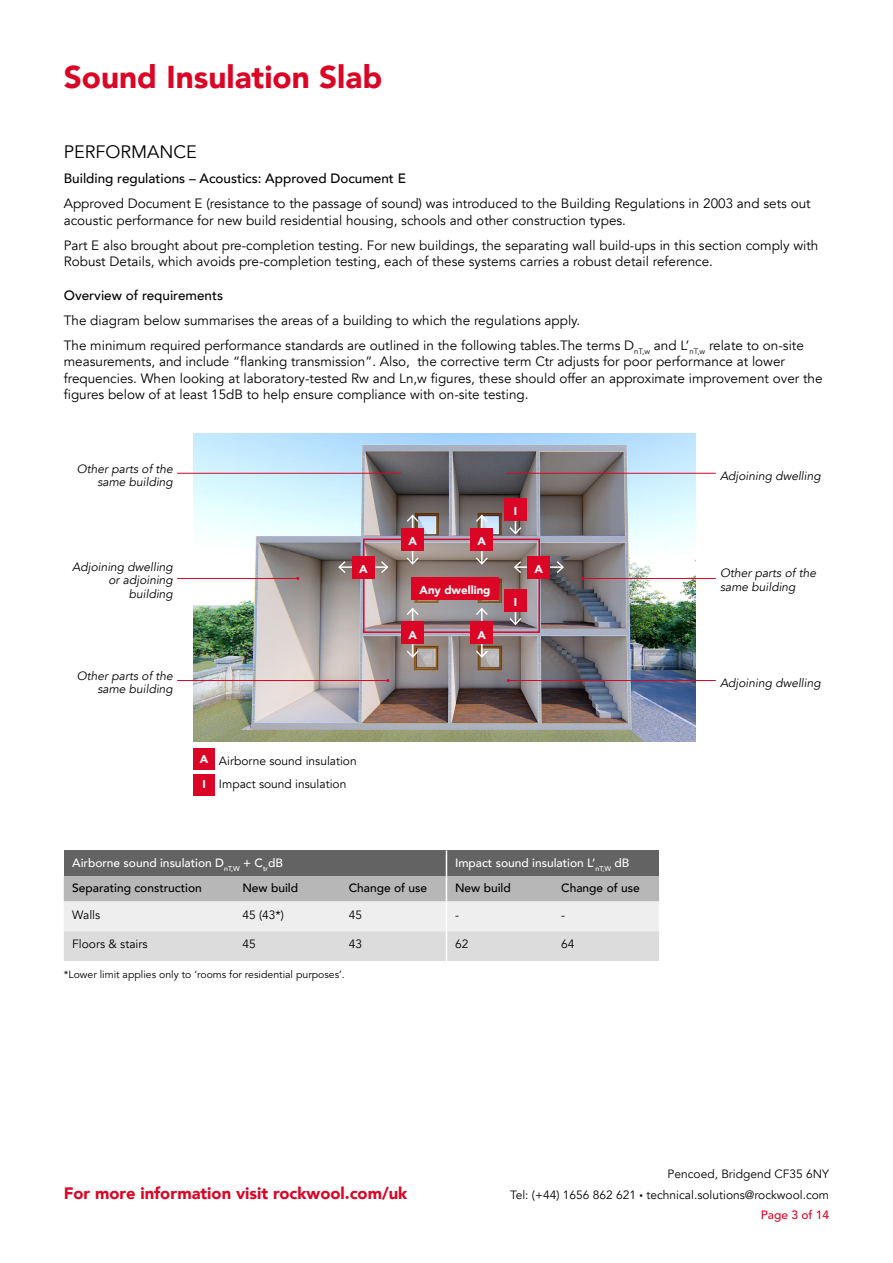
<style>
.page{position:relative;width:893px;height:1263px;background:#fff}
.page>*{position:absolute;margin:0;border:0;box-sizing:border-box;transform-origin:0 0}
.t1{font:900 31.5px "Avenir";color:#db0626}
.t2{font:18px "Avenir";color:#000}
.t3{font:900 16.5px "Avenir";color:#db0626}
.t4{font:13.5px/16.5px "Avenir";color:#000}
.t5{font:500 13.5px "Avenir";color:#000}
.t6{font:12px/23.5px "Avenir";color:#000}
.t7{font:italic 12px/13.5px "Avenir";color:#000;text-align:right}
.t8{font:500 12px/25.5px "Avenir";color:#fff}
.t9{font:500 12px "Avenir";color:#000}
.t10{font:500 12px "Avenir LT Std";color:#db0626}
.t11{font:900 11.55px "Avenir";color:#fff}
.t12{font:10.5px "Avenir LT Std";color:#000}
.s1{color:#000}
.s2{font-size:7.05px}
</style>
<div class="page">
<img style="left:193px;top:434px;width:502px;height:307px">
<div style="left:363px;top:539px;width:177px;height:94px;border:2px solid #db0626"></div>
<hr style="left:507px;top:473px;width:209px;height:1px;background:#db0626">
<hr style="left:177px;top:473px;width:224px;height:1px;background:#db0626">
<hr style="left:582px;top:578px;width:134px;height:1px;background:#db0626">
<hr style="left:177px;top:578px;width:121px;height:1px;background:#db0626">
<hr style="left:508px;top:680px;width:208px;height:1px;background:#db0626">
<hr style="left:177px;top:680px;width:211px;height:1px;background:#db0626">
<hr style="left:412px;top:516px;width:1px;height:48px;background:#fff">
<svg style="left:405px;top:514px;width:15px;height:9px"></svg>
<svg style="left:405px;top:556px;width:15px;height:10px"></svg>
<div style="left:401px;top:528px;width:23px;height:23px;background:#db0626"></div>
<hr style="left:412px;top:609px;width:1px;height:48px;background:#fff">
<svg style="left:405px;top:607px;width:15px;height:9px"></svg>
<svg style="left:405px;top:649px;width:15px;height:10px"></svg>
<div style="left:401px;top:622px;width:23px;height:22px;background:#db0626"></div>
<hr style="left:339px;top:566px;width:48px;height:2px;background:#fff">
<svg style="left:380px;top:560px;width:9px;height:14px"></svg>
<svg style="left:337px;top:560px;width:10px;height:14px"></svg>
<div style="left:352px;top:556px;width:22px;height:22px;background:#db0626"></div>
<div style="left:411px;top:577px;width:88px;height:23px;background:#db0626"></div>
<hr style="left:515px;top:566px;width:48px;height:2px;background:#fff">
<svg style="left:555px;top:560px;width:10px;height:14px"></svg>
<svg style="left:513px;top:560px;width:10px;height:14px"></svg>
<div style="left:528px;top:556px;width:22px;height:22px;background:#db0626"></div>
<hr style="left:481px;top:609px;width:2px;height:48px;background:#fff">
<svg style="left:474px;top:607px;width:15px;height:9px"></svg>
<svg style="left:474px;top:649px;width:15px;height:10px"></svg>
<div style="left:471px;top:622px;width:22px;height:22px;background:#db0626"></div>
<hr style="left:481px;top:516px;width:2px;height:48px;background:#fff">
<svg style="left:474px;top:514px;width:15px;height:9px"></svg>
<svg style="left:474px;top:556px;width:15px;height:10px"></svg>
<div style="left:471px;top:528px;width:22px;height:23px;background:#db0626"></div>
<div style="left:193px;top:774px;width:22px;height:21px;background:#db0626"></div>
<svg style="left:508px;top:521px;width:15px;height:14px"></svg>
<div style="left:504px;top:498px;width:23px;height:23px;background:#db0626"></div>
<div style="left:193px;top:748px;width:22px;height:22px;background:#db0626"></div>
<svg style="left:508px;top:611px;width:15px;height:15px"></svg>
<div style="left:504px;top:589px;width:23px;height:22px;background:#db0626"></div>
<div style="left:64px;top:850px;width:382px;height:26px;background:#646363"></div>
<div style="left:446px;top:850px;width:213px;height:26px;background:#646363"></div>
<svg style="left:64px;top:876px;width:595px;height:85px;background:#d8d7d7"></svg>
<hr style="left:446px;top:850px;width:1px;height:111px;background:#fff">
<h1 class="t1" style="left:64px;top:50px;width:320px">Sound Insulation Slab</h1>
<h2 class="t2" style="left:64px;top:141px;width:135px">PERFORMANCE</h2>
<p class="t5" style="left:64px;top:167px;width:344px">Building regulations – Acoustics: Approved Document E</p>
<p class="t4" style="left:64px;top:196px;width:748px">Approved Document E (resistance to the passage of sound) was introduced to the Building Regulations in 2003 and sets out acoustic performance for new build residential housing, schools and other construction types.</p>
<p class="t4" style="left:64px;top:237px;width:756px">Part E also brought about pre-completion testing. For new buildings, the separating wall build-ups in this section comply with<br>Robust Details, which avoids pre-completion testing, each of these systems carries a robust detail reference.</p>
<p class="t5" style="left:64px;top:283px;width:161px">Overview of requirements</p>
<p class="t4" style="left:64px;top:308px;width:742px;line-height:25px">The diagram below summarises the areas of a building to which the regulations apply.<br>The minimum required performance standards are outlined in the following tables.The terms D<sub>nT,w</sub> and L’<sub>nT,w</sub> relate to on-site</p>
<p class="t4" style="left:64px;top:354px;width:760px">measurements, and include “flanking transmission”. Also, the corrective term Ctr adjusts for poor performance at lower frequencies. When looking at laboratory-tested Rw and Ln,w figures, these should offer an approximate improvement over the figures below of at least 15dB to help ensure compliance with on-site testing.</p>
<p class="t7" style="left:77px;top:462px;width:97px">Other parts of the same building</p>
<p class="t7" style="left:72px;top:560px;width:102px">Adjoining dwelling or adjoining building</p>
<p class="t11" style="left:359px;top:559px;width:10px">A</p>
<p class="t7" style="left:77px;top:669px;width:97px">Other parts of the same building</p>
<p class="t11" style="left:200px;top:749px;width:10px">A</p>
<p class="t11" style="left:202px;top:774px;width:5px">I</p>
<p class="t6" style="left:219px;top:749px;width:139px">Airborne sound insulation<br>Impact sound insulation</p>
<p class="t11" style="left:408px;top:531px;width:10px">A</p>
<p class="t11" style="left:478px;top:531px;width:10px">A</p>
<p class="t11" style="left:419px;top:580px;width:73px">Any dwelling</p>
<p class="t11" style="left:408px;top:625px;width:10px">A</p>
<p class="t11" style="left:478px;top:625px;width:10px">A</p>
<p class="t11" style="left:514px;top:501px;width:5px">I</p>
<p class="t11" style="left:514px;top:592px;width:5px">I</p>
<p class="t11" style="left:535px;top:559px;width:10px">A</p>
<p class="t8" style="left:72px;top:849px;width:212px">Airborne sound insulation D<sub>nT,W</sub> + C<sub>tr</sub>dB<br><span class="s1">Separating construction</span></p>
<p class="t9" style="left:242px;top:878px;width:57px">New build</p>
<p class="t9" style="left:349px;top:878px;width:80px">Change of use</p>
<p class="t8" style="left:455px;top:849px;width:176px">Impact sound insulation L’<sub>nT,W</sub> dB<br><span class="s1">New build</span></p>
<p class="t9" style="left:561px;top:878px;width:80px">Change of use</p>
<p class="t6" style="left:72px;top:903px;width:29px">Walls</p>
<p class="t6" style="left:242px;top:903px;width:43px">45 (43*)</p>
<p class="t6" style="left:349px;top:903px;width:15px">45</p>
<p class="t6" style="left:72px;top:932px;width:77px">Floors &amp; stairs</p>
<p class="t6" style="left:242px;top:932px;width:15px">45</p>
<p class="t6" style="left:349px;top:932px;width:15px">43</p>
<p class="t6" style="left:455px;top:903px;width:5px">-</p>
<p class="t6" style="left:561px;top:903px;width:5px">-</p>
<p class="t6" style="left:455px;top:932px;width:15px">62</p>
<p class="t6" style="left:561px;top:932px;width:15px">64</p>
<p class="t12" style="left:64px;top:968px;width:283px">*Lower limit applies only to ‘rooms for residential purposes’.</p>
<p class="t7" style="left:720px;top:469px;width:102px">Adjoining dwelling</p>
<p class="t7" style="left:720px;top:567px;width:97px;text-align:left">Other parts of the same building</p>
<p class="t7" style="left:720px;top:676px;width:102px">Adjoining dwelling</p>
<p class="t6" style="left:668px;top:1162px;width:163px">Pencoed, Bridgend CF35 6NY</p>
<p class="t3" style="left:64px;top:1179px;width:345px">For more information visit rockwool.com/uk</p>
<p class="t6" style="left:510px;top:1183px;width:320px">Tel: (+44) 1656 862 621 <span class="s2">•</span> technical.solutions@rockwool.com</p>
<p class="t10" style="left:761px;top:1207px;width:70px">Page 3 of 14</p>
</div>
